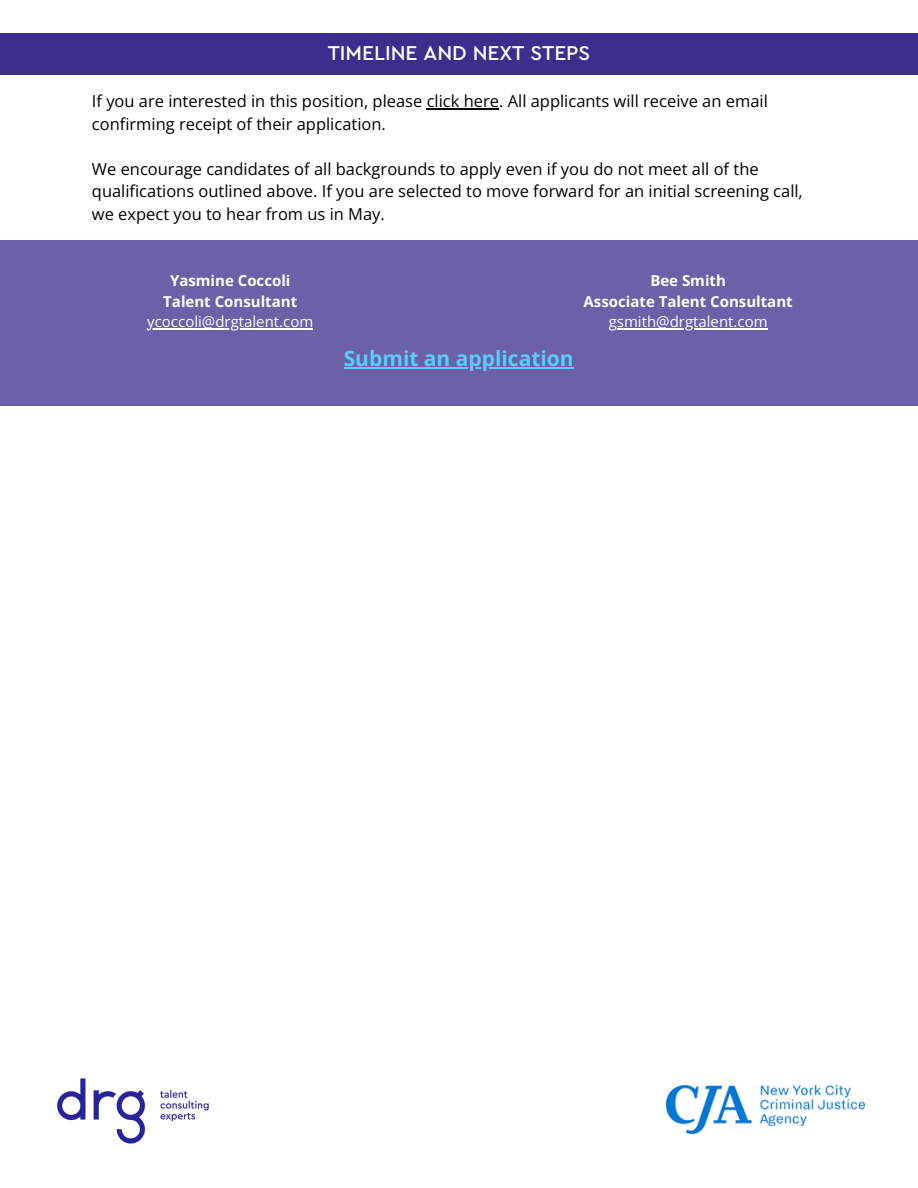
<style>
.page{position:relative;width:918px;height:1188px;background:#fff}
.page>*{position:absolute;margin:0;border:0;box-sizing:border-box;transform-origin:0 0}
.t1{font:500 21px "Cera Pro";color:#fff}
.t2{font:700 21px "Open Sans";color:#5dcafa}
.t3{font:16.5px/22.5px "Open Sans";color:#000}
.t4{font:700 15px "Open Sans";color:#fff}
.t5{font:15px "Open Sans";color:#fff}
</style>
<div class="page">
<img style="left:57px;top:1078px;width:152px;height:66px">
<div style="left:0;top:240px;width:918px;height:166px;background:#6c60a9"></div>
<hr style="left:147px;top:328px;width:38px;height:1px;background:#fff">
<hr style="left:185px;top:328px;width:128px;height:1px;background:#fff">
<hr style="left:344px;top:367px;width:230px;height:1px;background:#5dcafa">
<hr style="left:427px;top:108px;width:72px;height:1px;background:#000">
<hr style="left:617px;top:328px;width:151px;height:1px;background:#fff">
<div style="left:0;top:33px;width:918px;height:42px;background:#3d2e8e"></div>
<img style="left:666px;top:1086px;width:198px;height:48px">
<p class="t1" style="left:328px;top:43px;width:264px">TIMELINE AND NEXT STEPS</p>
<p class="t3" style="left:92px;top:89px;width:677px">If you are interested in this position, please click here. All applicants will receive an email confirming receipt of their application.</p>
<p class="t3" style="left:92px;top:157px;width:713px">We encourage candidates of all backgrounds to apply even if you do not meet all of the qualifications outlined above. If you are selected to move forward for an initial screening call, we expect you to hear from us in May.</p>
<p class="t4" style="left:170px;top:270px;width:122px">Yasmine Coccoli</p>
<p class="t4" style="left:163px;top:291px;width:135px">Talent Consultant</p>
<p class="t5" style="left:147px;top:311px;width:168px">ycoccoli@drgtalent.com</p>
<p class="t2" style="left:344px;top:344px;width:231px">Submit an application</p>
<p class="t4" style="left:650px;top:270px;width:77px">Bee Smith</p>
<h2 class="t4" style="left:584px;top:291px;width:211px">Associate Talent Consultant</h2>
<p class="t5" style="left:609px;top:311px;width:160px">gsmith@drgtalent.com</p>
</div>
